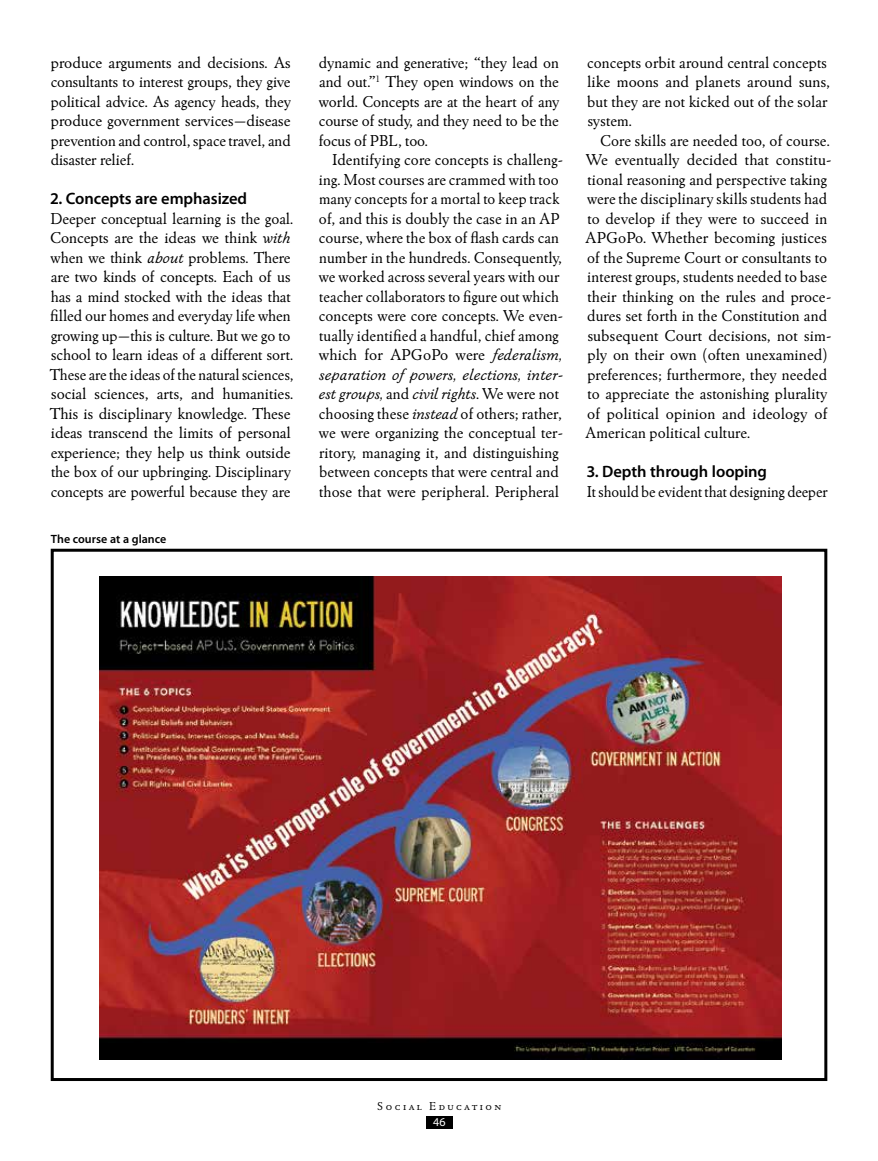
<style>
.page{position:relative;width:878px;height:1161px;background:#fff}
.page>*{position:absolute;margin:0;border:0;box-sizing:border-box;transform-origin:0 0}
.t1{font:16.5px/19.5px "Winchester New ITC";letter-spacing:.005em;color:#000}
.t2{font:600 16.5px "Myriad Pro";letter-spacing:-.005em;color:#000}
.t3{font:600 12px "Myriad Pro";color:#000}
.t4{font:12px "Winchester New ITC Book SC";letter-spacing:.2em;color:#000}
.t5{font:12px "Myriad Pro";color:#fff}
.s1{font-style:italic}
</style>
<div class="page">
<div style="left:426px;top:1117px;width:26px;height:12px;background:#000"></div>
<div style="left:51px;top:549px;width:776px;height:532px;border:3px solid #000"></div>
<img style="left:99px;top:576px;width:682px;height:483px">
<p class="t1" style="left:51px;top:52px;width:242px;text-align:justify">produce arguments and decisions. As consultants to interest groups, they give political advice. As agency heads, they produce government services—disease prevention and control, space travel, and disaster relief.</p>
<p class="t2" style="left:51px;top:188px;width:198px">2. Concepts are emphasized</p>
<p class="t1" style="left:50px;top:208px;width:246px">Deeper conceptual learning is the goal.<br>Concepts are the ideas we think <span class="s1">with </span>when we think <span class="s1">about</span> problems. There are two kinds of concepts. Each of us has a mind stocked with the ideas that filled our homes and everyday life when growing up—this is culture. But we go to school to learn ideas of a different sort.<br>These are the ideas of the natural sciences, social sciences, arts, and humanities.<br>This is disciplinary knowledge. These ideas transcend the limits of personal experience; they help us think outside the box of our upbringing. Disciplinary concepts are powerful because they are</p>
<p class="t3" style="left:51px;top:531px;width:117px">The course at a glance</p>
<p class="t1" style="left:319px;top:52px;width:242px;text-align:justify">dynamic and generative; “they lead on and out.”<sup>1</sup> They open windows on the world. Concepts are at the heart of any course of study, and they need to be the focus of PBL, too.</p>
<p class="t1" style="left:318px;top:150px;width:246px;text-indent:14px">Identifying core concepts is challeng&shy;ing. Most courses are crammed with too many concepts for a mortal to keep track of, and this is doubly the case in an AP course, where the box of flash cards can number in the hundreds. Consequently, we worked across several years with our teacher collaborators to figure out which concepts were core concepts. We even&shy;tually identified a handful, chief among which for APGoPo were <span class="s1">federalism, separation of powers, elections, inter&shy;est groups,</span> and <span class="s1">civil rights</span>. We were not choosing these <span class="s1">instead</span> of others; rather, we were organizing the conceptual ter&shy;ritory, managing it, and distinguishing between concepts that were central and those that were peripheral. Peripheral</p>
<p class="t1" style="left:587px;top:52px;width:245px">concepts orbit around central concepts like moons and planets around suns, but they are not kicked out of the solar system.</p>
<p class="t1" style="left:585px;top:130px;width:247px;text-indent:14px">Core skills are needed too, of course.<br>We eventually decided that constitu&shy;tional reasoning and perspective taking were the disciplinary skills students had to develop if they were to succeed in APGoPo. Whether becoming justices of the Supreme Court or consultants to interest groups, students needed to base their thinking on the rules and proce&shy;dures set forth in the Constitution and subsequent Court decisions, not sim&shy;ply on their own (often unexamined) preferences; furthermore, they needed to appreciate the astonishing plurality of political opinion and ideology of American political culture.</p>
<p class="t2" style="left:587px;top:461px;width:181px">3. Depth through looping</p>
<p class="t1" style="left:586px;top:481px;width:242px">It should be evident that designing deeper</p>
<p class="t4" style="left:377px;top:1098px;width:125px">Social Education</p>
<p class="t5" style="left:433px;top:1116px;width:14px">46</p>
</div>
